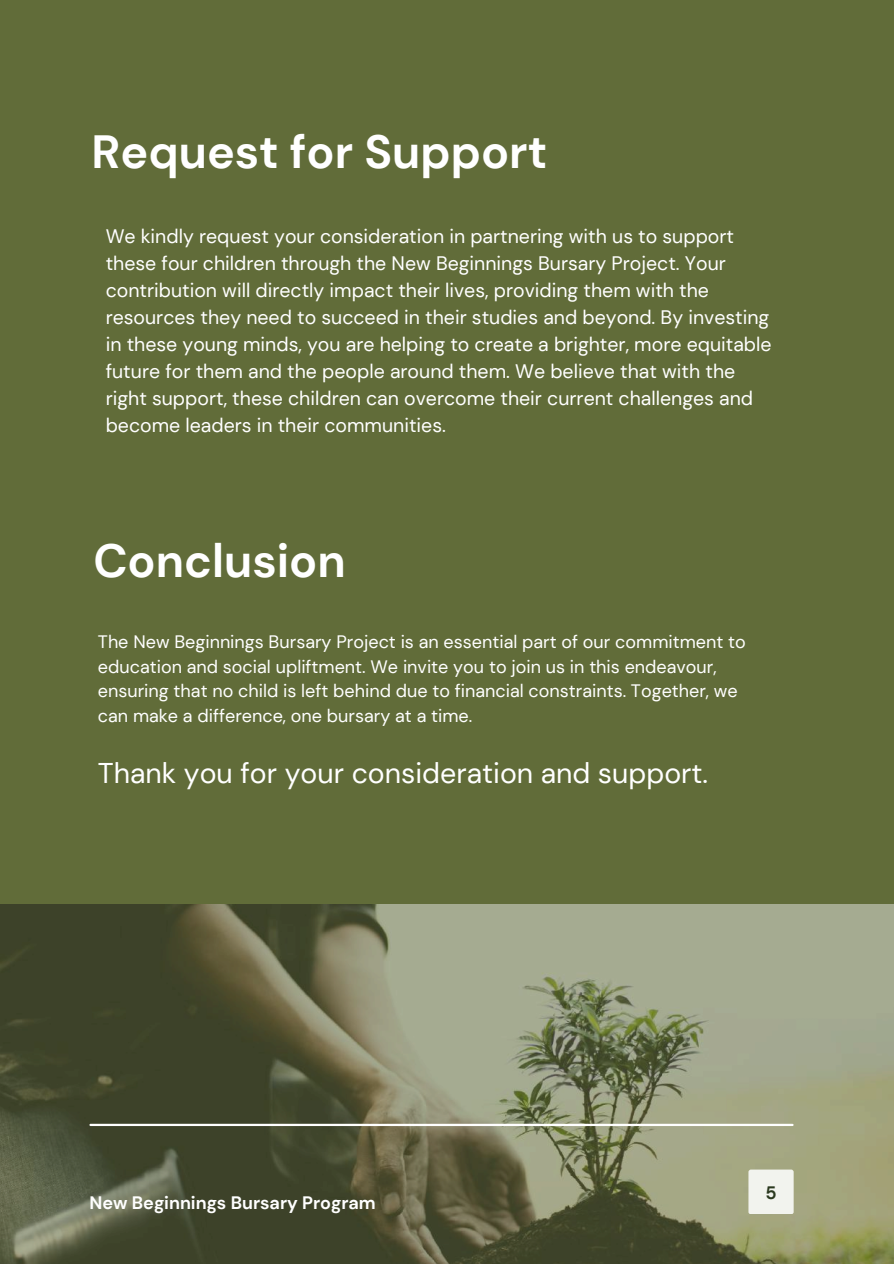
<style>
.page{position:relative;width:894px;height:1264px;background:#fff}
.page>*{position:absolute;margin:0;border:0;box-sizing:border-box;transform-origin:0 0}
.t1{font:700 46.5px "DM Sans";color:#fff}
.t2{font:28.5px "DM Sans";color:#fff}
.t3{font:19.5px/27px "DM Sans";color:#fff}
.t4{font:18px/24.8px "DM Sans";color:#fff}
.t5{font:700 18px "DM Sans";color:#fff}
.t6{font:700 18px "DM Sans";color:#2b391f}
</style>
<div class="page">
<div style="left:0;top:0;width:893px;height:1263px;background:#616c39"></div>
<img style="left:0;top:904px;width:893px;height:359px">
<div style="left:748px;top:1169px;width:45px;height:45px;background:#f2f3ee;border-radius:2px"></div>
<hr style="left:90px;top:1123px;width:702px;height:2px;background:#fff">
<h1 class="t1" style="left:91px;top:121px;width:457px">Request for Support</h1>
<p class="t3" style="left:106px;top:223px;width:667px">We kindly request your consideration in partnering with us to support these four children through the New Beginnings Bursary Project. Your contribution will directly impact their lives, providing them with the resources they need to succeed in their studies and beyond. By investing in these young minds, you are helping to create a brighter, more equitable future for them and the people around them. We believe that with the right support, these children can overcome their current challenges and become leaders in their communities.</p>
<h1 class="t1" style="left:93px;top:530px;width:254px">Conclusion</h1>
<p class="t4" style="left:98px;top:629px;width:649px">The New Beginnings Bursary Project is an essential part of our commitment to education and social upliftment. We invite you to join us in this endeavour, ensuring that no child is left behind due to financial constraints. Together, we can make a difference, one bursary at a time.</p>
<h2 class="t2" style="left:98px;top:754px;width:611px">Thank you for your consideration and support.</h2>
<p class="t5" style="left:89px;top:1191px;width:288px">New Beginnings Bursary Program</p>
<p class="t6" style="left:765px;top:1180px;width:13px">5</p>
</div>
